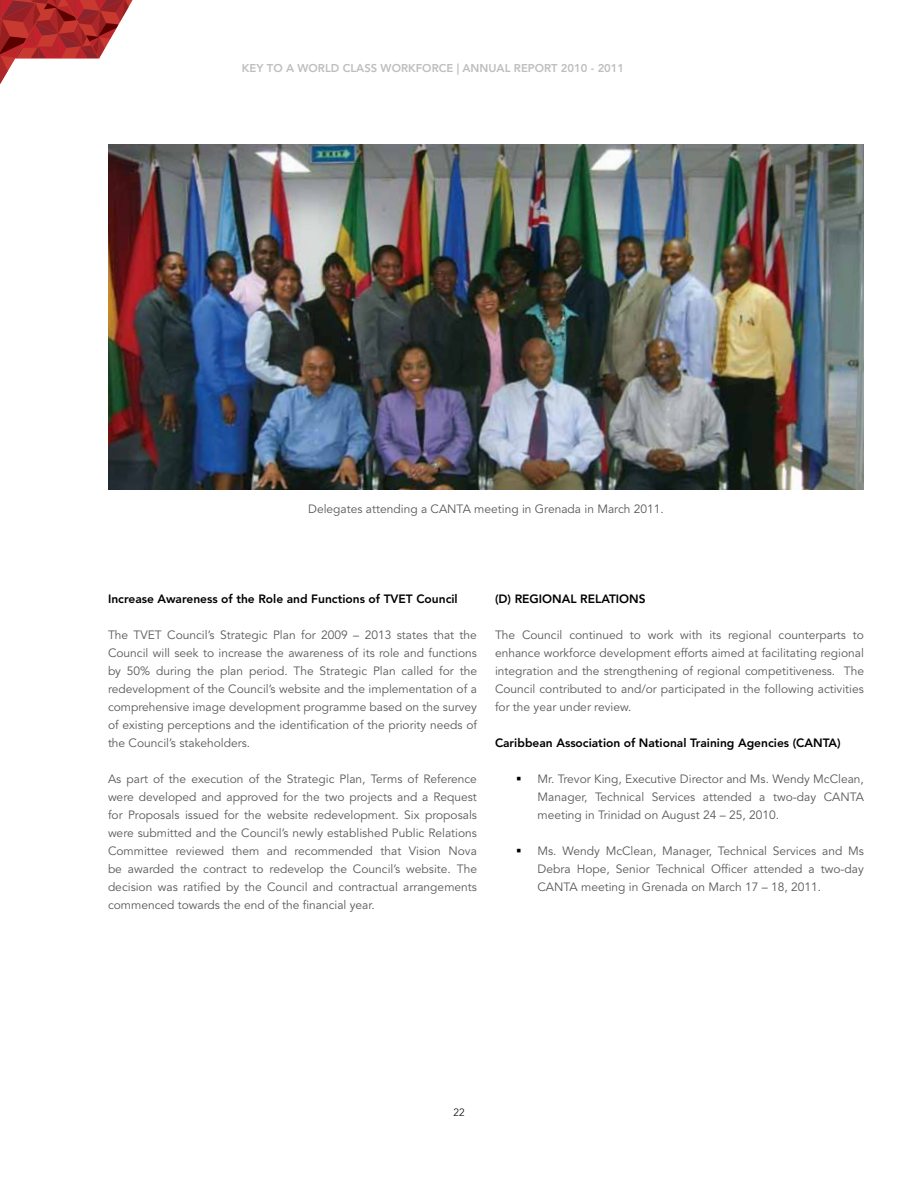
<style>
.page{position:relative;width:918px;height:1188px;background:#fff}
.page>*{position:absolute;margin:0;border:0;box-sizing:border-box;transform-origin:0 0}
.t1{font:12px/18px "Avenir LT Std";color:#58595b;text-align:justify}
.t2{font:800 12px "Avenir LT Std";color:#000}
.t3{font:800 11.25px "Avenir LT Std";color:#bcbec0}
.t4{font:300 10.5px "Avenir LT Std";color:#000}
.s1{color:#000}
</style>
<div class="page">
<svg style="left:0;top:0;width:133px;height:84px"></svg>
<img style="left:108px;top:144px;width:756px;height:346px">
<p class="t3" style="left:242px;top:61px;width:384px">KEY TO A WORLD CLASS WORKFORCE | ANNUAL REPORT 2010 - 2011</p>
<p class="t1" style="left:308px;top:500px;width:357px">Delegates attending a CANTA meeting in Grenada in March 2011.</p>
<p class="t2" style="left:108px;top:592px;width:351px">Increase Awareness of the Role and Functions of TVET Council</p>
<p class="t1" style="left:108px;top:626px;width:371px">The TVET Council’s Strategic Plan for 2009 – 2013 states that the Council will seek to increase the awareness of its role and functions by 50% during the plan period. The Strategic Plan called for the redevelopment of the Council’s website and the implementation of a comprehensive image development programme based on the survey of existing perceptions and the identification of the priority needs of the Council’s stakeholders.</p>
<p class="t1" style="left:108px;top:770px;width:371px">As part of the execution of the Strategic Plan, Terms of Reference were developed and approved for the two projects and a Request for Proposals issued for the website redevelopment. Six proposals were submitted and the Council’s newly established Public Relations Committee reviewed them and recommended that Vision Nova be awarded the contract to redevelop the Council’s website. The decision was ratified by the Council and contractual arrangements commenced towards the end of the financial year.</p>
<p class="t2" style="left:495px;top:592px;width:152px">(D) REGIONAL RELATIONS</p>
<p class="t1" style="left:495px;top:626px;width:371px">The Council continued to work with its regional counterparts to enhance workforce development efforts aimed at facilitating regional integration and the strengthening of regional competitiveness. The Council contributed to and/or participated in the following activities for the year under review.</p>
<p class="t2" style="left:495px;top:736px;width:347px">Caribbean Association of National Training Agencies (CANTA)</p>
<p class="t1" style="left:538px;top:770px;width:328px;text-indent:-21px"><span class="s1">▪</span> Mr. Trevor King, Executive Director and Ms. Wendy McClean, Manager, Technical Services attended a two-day CANTA meeting in Trinidad on August 24 – 25, 2010.</p>
<p class="t1" style="left:538px;top:842px;width:328px;text-indent:-21px"><span class="s1">▪</span> Ms. Wendy McClean, Manager, Technical Services and Ms Debra Hope, Senior Technical Officer attended a two-day CANTA meeting in Grenada on March 17 – 18, 2011.</p>
<p class="t4" style="left:454px;top:1106px;width:12px">22</p>
</div>
